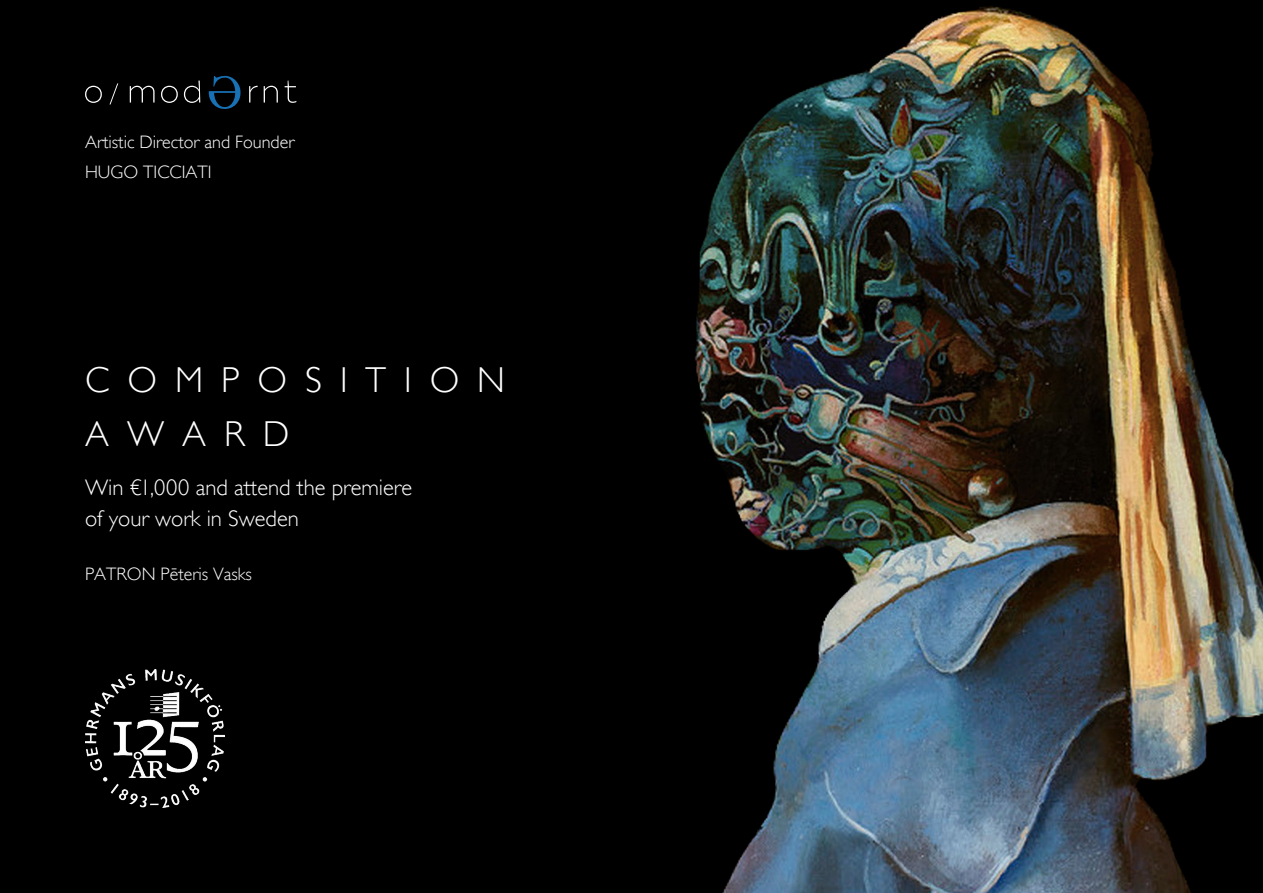
<style>
.page{position:relative;width:1263px;height:893px;background:#000}
.page>*{position:absolute;margin:0;border:0;box-sizing:border-box;transform-origin:0 0}
.t1{font:300 36px "Gill Sans";letter-spacing:.5em;color:#fff}
.t2{font:300 22.5px/31.5px "Gill Sans";color:#fff}
.t3{font:300 18px "Gill Sans";color:#fff}
</style>
<div class="page">
<img style="left:695px;top:6px;width:568px;height:887px">
<svg style="left:85px;top:76px;width:211px;height:33px"></svg>
<img style="left:86px;top:670px;width:138px;height:138px">
<p class="t3" style="left:85px;top:132px;width:211px">Artistic Director and Founder</p>
<p class="t3" style="left:85px;top:162px;width:128px">HUGO TICCIATI</p>
<p class="t1" style="left:85px;top:359px;width:421px">COMPOSITION</p>
<p class="t1" style="left:85px;top:413px;width:206px">AWARD</p>
<p class="t2" style="left:85px;top:472px;width:329px">Win €1,000 and attend the premiere of your work in Sweden</p>
<p class="t3" style="left:85px;top:564px;width:168px">PATRON Pēteris Vasks</p>
</div>
